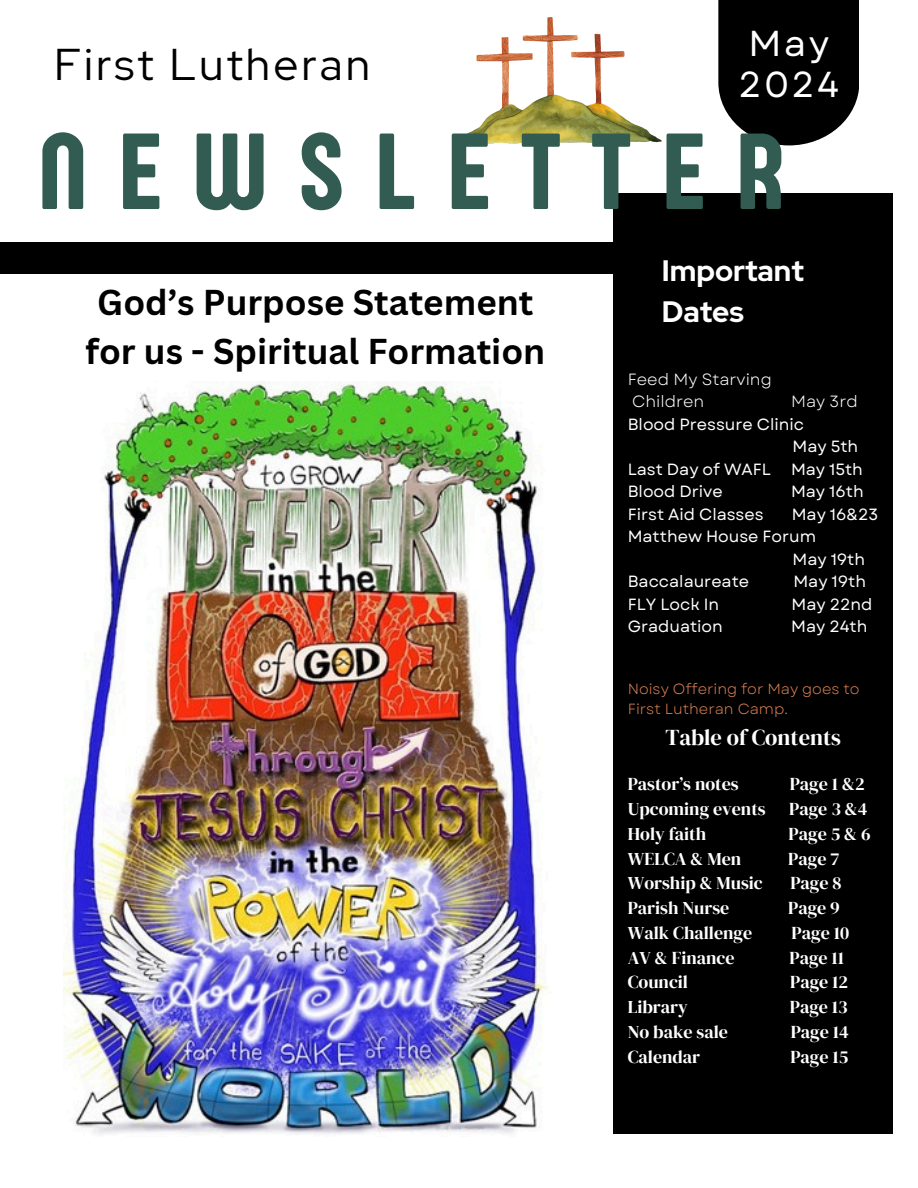
<style>
.page{position:relative;width:918px;height:1188px;background:#fff}
.page>*{position:absolute;margin:0;border:0;box-sizing:border-box;transform-origin:0 0}
.t1{font:111.75px "Sugo Pro Display";letter-spacing:.29em;color:#325c52}
.t2{font:44.4px "Red Hat Display";letter-spacing:.07em;color:#000}
.t3{font:36px/41.4px "Garet";letter-spacing:.065em;color:#fff}
.t4{font:700 34.95px/48.3px "Canva Sans";color:#000;text-align:center}
.t5{font:700 29.4px/40.5px "Red Hat Display";color:#fff}
.t6{font:22.5px "DM Serif Display";color:#fff}
.t7{font:18px "DM Serif Display";color:#fff}
.t8{font:16.2px "Garet";color:#fff}
.t9{font:16.2px "Garet";color:#fff}
.t10{font:14.7px/20.2px "Garet";color:#d87f51}
</style>
<div class="page">
<div style="left:0;top:242px;width:628px;height:31px;background:#000"></div>
<div style="left:613px;top:193px;width:280px;height:941px;background:#000"></div>
<div style="left:718px;top:0;width:141px;height:145px;background:#000"></div>
<img style="left:459px;top:17px;width:203px;height:129px">
<img style="left:63px;top:382px;width:484px;height:753px">
<h1 class="t2" style="left:54px;top:35px;width:317px">First Lutheran</h1>
<h6 class="t3" style="left:739px;top:23px;width:102px">May<br>2024</h6>
<h2 class="t1" style="left:39px;top:107px;width:747px">NEWSLETTER</h2>
<p class="t4" style="left:85px;top:278px;width:461px">God’s Purpose Statement for us - Spiritual Formation</p>
<h5 class="t5" style="left:662px;top:251px;width:144px">Important<br>Dates</h5>
<p class="t9" style="left:628px;top:367px;width:146px">Feed My Starving</p>
<p class="t9" style="left:632px;top:390px;width:74px">Children</p>
<p class="t9" style="left:791px;top:390px;width:68px">May 3rd</p>
<p class="t8" style="left:628px;top:412px;width:178px">Blood Pressure Clinic</p>
<p class="t8" style="left:793px;top:435px;width:67px">May 5th</p>
<p class="t8" style="left:628px;top:457px;width:237px">Last Day of WAFL May 15th</p>
<p class="t8" style="left:628px;top:480px;width:96px">Blood Drive</p>
<p class="t8" style="left:791px;top:480px;width:74px">May 16th</p>
<p class="t8" style="left:628px;top:502px;width:137px">First Aid Classes</p>
<p class="t8" style="left:792px;top:502px;width:88px">May 16&amp;23</p>
<p class="t8" style="left:628px;top:525px;width:190px">Matthew House Forum</p>
<p class="t8" style="left:793px;top:547px;width:74px">May 19th</p>
<p class="t8" style="left:628px;top:570px;width:123px">Baccalaureate</p>
<p class="t8" style="left:793px;top:570px;width:74px">May 19th</p>
<p class="t8" style="left:628px;top:592px;width:93px">FLY Lock In</p>
<p class="t8" style="left:792px;top:592px;width:82px">May 22nd</p>
<p class="t8" style="left:628px;top:615px;width:97px">Graduation</p>
<p class="t8" style="left:791px;top:615px;width:78px">May 24th</p>
<p class="t10" style="left:628px;top:679px;width:233px">Noisy Offering for May goes to<br>First Lutheran Camp.</p>
<p class="t6" style="left:665px;top:722px;width:177px">Table of Contents</p>
<p class="t7" style="left:628px;top:772px;width:112px">Pastor’s notes</p>
<p class="t7" style="left:790px;top:772px;width:76px">Page 1 &amp;2</p>
<p class="t7" style="left:628px;top:797px;width:139px">Upcoming events</p>
<p class="t7" style="left:789px;top:797px;width:80px">Page 3 &amp;4</p>
<p class="t7" style="left:628px;top:821px;width:80px">Holy faith</p>
<p class="t7" style="left:789px;top:821px;width:84px">Page5&amp;6</p>
<p class="t7" style="left:628px;top:846px;width:115px">WELCA &amp; Men</p>
<p class="t7" style="left:788px;top:846px;width:52px">Page 7</p>
<p class="t7" style="left:628px;top:871px;width:137px">Worship &amp; Music</p>
<p class="t7" style="left:790px;top:871px;width:53px">Page 8</p>
<p class="t7" style="left:628px;top:896px;width:103px">Parish Nurse</p>
<p class="t7" style="left:788px;top:896px;width:53px">Page 9</p>
<p class="t7" style="left:628px;top:920px;width:126px">Walk Challenge</p>
<p class="t7" style="left:792px;top:920px;width:59px">Page 10</p>
<p class="t7" style="left:628px;top:945px;width:108px">AV &amp; Finance</p>
<p class="t7" style="left:790px;top:945px;width:56px">Page 11</p>
<p class="t7" style="left:628px;top:970px;width:62px">Council</p>
<p class="t7" style="left:790px;top:970px;width:59px">Page 12</p>
<p class="t7" style="left:628px;top:995px;width:62px">Library</p>
<p class="t7" style="left:790px;top:995px;width:59px">Page 13</p>
<p class="t7" style="left:628px;top:1019px;width:102px">No bake sale</p>
<p class="t7" style="left:791px;top:1019px;width:60px">Page 14</p>
<h3 class="t7" style="left:628px;top:1044px;width:74px">Calendar</h3>
<h3 class="t7" style="left:790px;top:1044px;width:59px">Page 15</h3>
</div>
